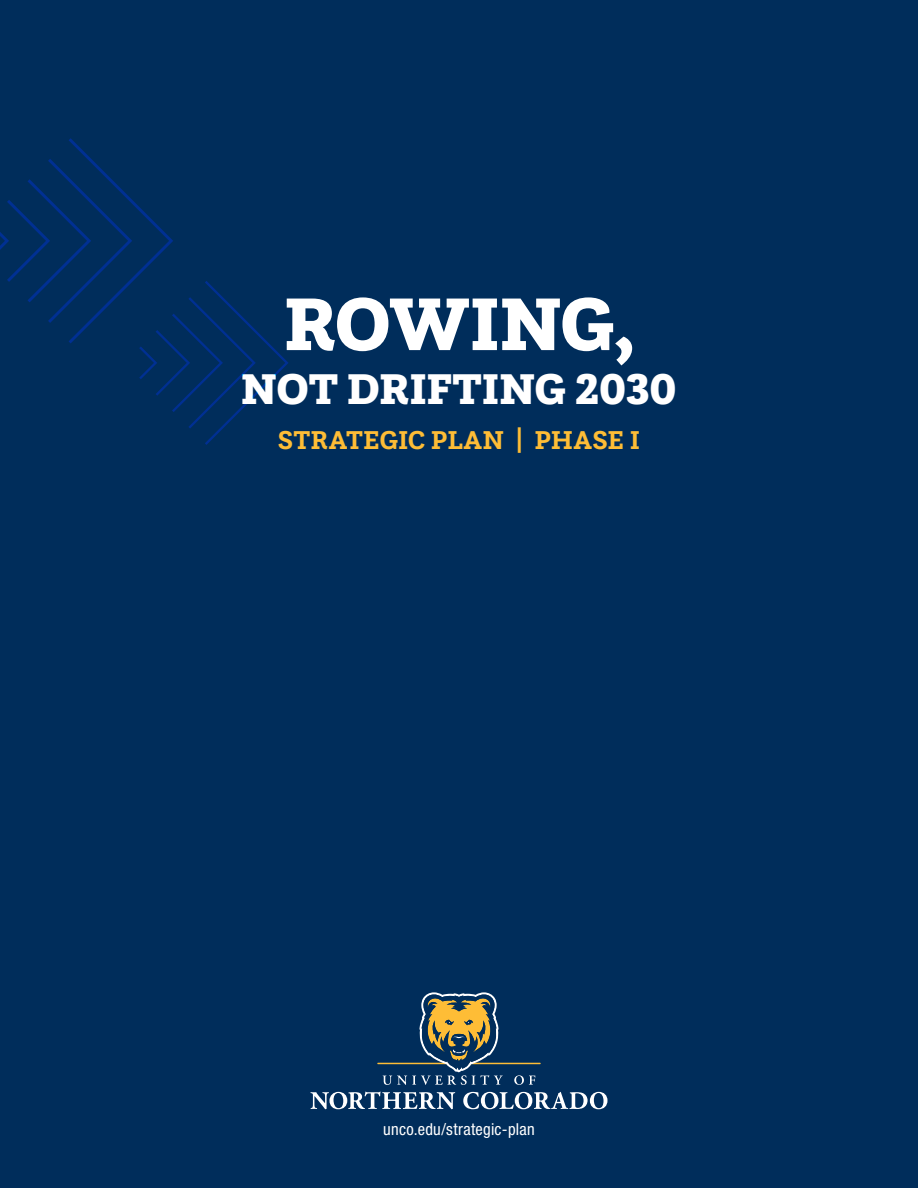
<style>
.page{position:relative;width:918px;height:1188px;background:#002d5b}
.page>*{position:absolute;margin:0;border:0;box-sizing:border-box;transform-origin:0 0}
.t1{font:900 78px "Questa Slab";letter-spacing:-.02em;color:#fff}
.t2{font:900 45px "Questa Slab";letter-spacing:-.015em;color:#fff}
.t3{font:700 27px "Questa Slab";letter-spacing:.005em;color:#febd36}
.t4{font:condensed 16.5px "Helvetica Neue LT Std";letter-spacing:.015em;color:#fff}
</style>
<div class="page">
<svg style="left:310px;top:1092px;width:145px;height:17px"></svg>
<svg style="left:463px;top:1092px;width:145px;height:17px"></svg>
<svg style="left:514px;top:1075px;width:21px;height:10px"></svg>
<hr style="left:377px;top:1063px;width:164px;height:1px;background:#febd36">
<svg style="left:383px;top:992px;width:120px;height:93px"></svg>
<svg style="left:0;top:138px;width:289px;height:307px"></svg>
<h1 class="t1" style="left:284px;top:273px;width:352px">ROWING,</h1>
<h2 class="t2" style="left:241px;top:360px;width:438px">NOT DRIFTING 2030</h2>
<h3 class="t3" style="left:278px;top:423px;width:364px">STRATEGIC PLAN | PHASE I</h3>
<p class="t4" style="left:383px;top:1120px;width:153px">unco.edu/strategic-plan</p>
</div>
